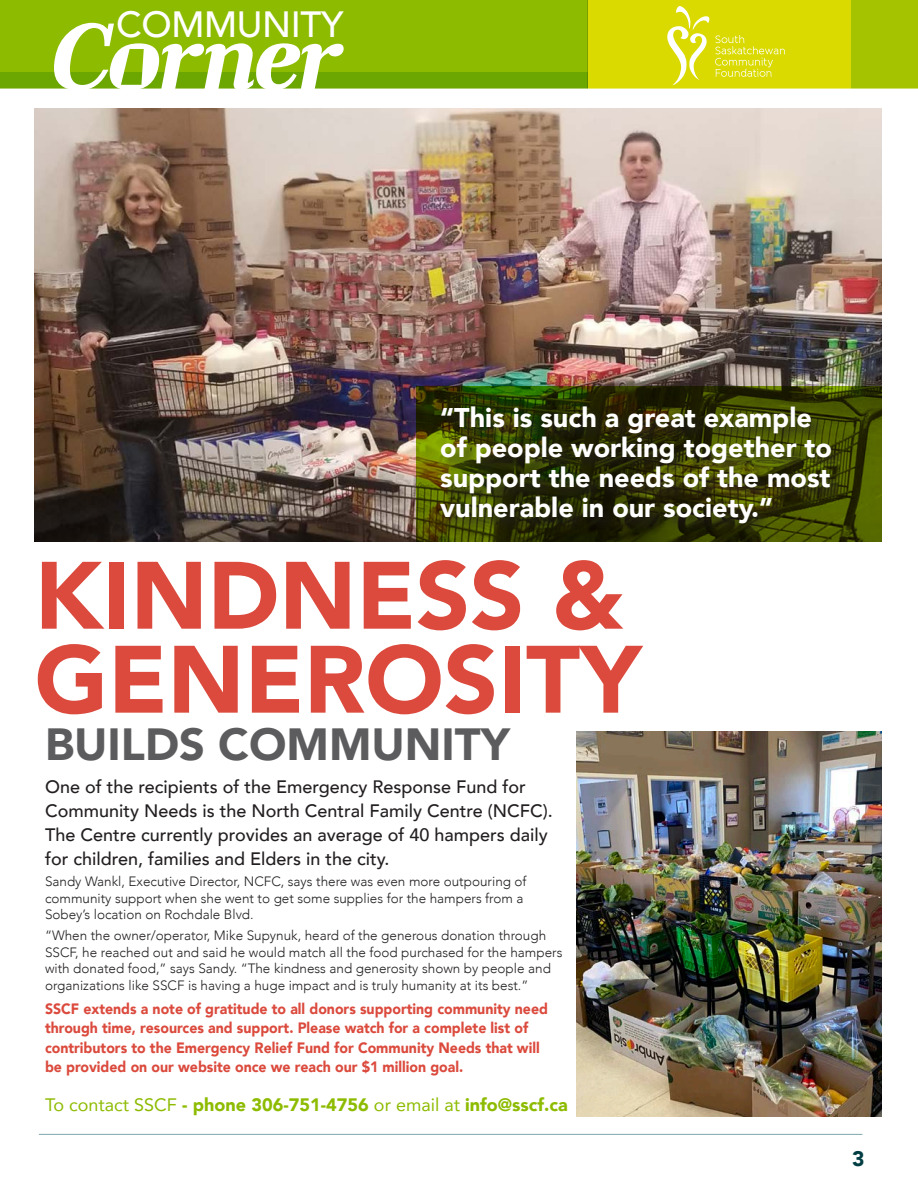
<style>
.page{position:relative;width:918px;height:1188px;background:#fff}
.page>*{position:absolute;margin:0;border:0;box-sizing:border-box;transform-origin:0 0}
.t1{font:900 94.5px/84px "Avenir";color:#db4a3d}
.t2{font:900 45px "Avenir";color:#5c5c5e}
.t3{font:500 36.45px "Avenir";letter-spacing:-.01em;color:#fff}
.t4{font:900 27px/30px "Avenir";color:#fff}
.t5{font:900 21px "Avenir";color:#013e44}
.t6{font:500 18px/24px "Avenir";color:#231f20}
.t7{font:900 18px "Avenir";color:#8dbb00}
.t8{font:900 15px/19.5px "Avenir";color:#db4a3d;scale:.94 1}
.t9{font:300 13.5px/16.5px "Avenir";color:#231f20}
.s1{font-weight:400}
</style>
<div class="page">
<div style="left:0;top:0;width:588px;height:89px;background:#8dbb00"></div>
<div style="left:588px;top:0;width:330px;height:89px;background:#dada00"></div>
<hr style="left:39px;top:1134px;width:823px;height:1px;background:#7da8ac">
<div style="left:0;top:72px;width:588px;height:17px;background:#6ba700"></div>
<div style="left:852px;top:0;width:66px;height:90px;background:#a6c300"></div>
<img style="left:35px;top:109px;width:846px;height:433px">
<svg style="left:416px;top:387px;width:465px;height:155px;background:#3a4500"></svg>
<div style="left:439px;top:404px;width:407px;height:134px;background:#231f20;opacity:.74"></div>
<div style="left:0;top:89px;width:918px;height:6px;background:#fff"></div>
<svg style="left:54px;top:23px;width:290px;height:66px"></svg>
<svg style="left:667px;top:6px;width:42px;height:79px"></svg>
<svg style="left:715px;top:35px;width:70px;height:42px"></svg>
<img style="left:577px;top:731px;width:304px;height:386px">
<h3 class="t3" style="left:116px;top:-7px;width:229px">COMMUNITY</h3>
<h3 class="t4" style="left:440px;top:402px;width:393px">“This is such a great example of people working together to support the needs of the most vulnerable in our society.”</h3>
<h1 class="t1" style="left:35px;top:551px;width:608px">KINDNESS &amp;<br>GENEROSITY</h1>
<h2 class="t2" style="left:45px;top:706px;width:466px">BUILDS COMMUNITY</h2>
<h3 class="t6" style="left:45px;top:774px;width:509px">One of the recipients of the Emergency Response Fund for Community Needs is the North Central Family Centre (NCFC).<br>The Centre currently provides an average of 40 hampers daily for children, families and Elders in the city.</h3>
<p class="t9" style="left:45px;top:873px;width:483px">Sandy Wankl, Executive Director, NCFC, says there was even more outpouring of community support when she went to get some supplies for the hampers from a<br>Sobey’s location on Rochdale Blvd.</p>
<p class="t9" style="left:45px;top:927px;width:519px">“When the owner/operator, Mike Supynuk, heard of the generous donation through SSCF, he reached out and said he would match all the food purchased for the hampers with donated food,” says Sandy. “The kindness and generosity shown by people and organizations like SSCF is having a huge impact and is truly humanity at its best.”</p>
<p class="t8" style="left:45px;top:998px;width:537px">SSCF extends a note of gratitude to all donors supporting community need through time, resources and support. Please watch for a complete list of contributors to the Emergency Relief Fund for Community Needs that will be provided on our website once we reach our $1 million goal.</p>
<h3 class="t7" style="left:45px;top:1089px;width:524px"><span class="s1">To contact SSCF</span> - phone 306-751-4756 <span class="s1">or email at</span> info@sscf.ca</h3>
<h3 class="t5" style="left:852px;top:1141px;width:14px">3</h3>
</div>
